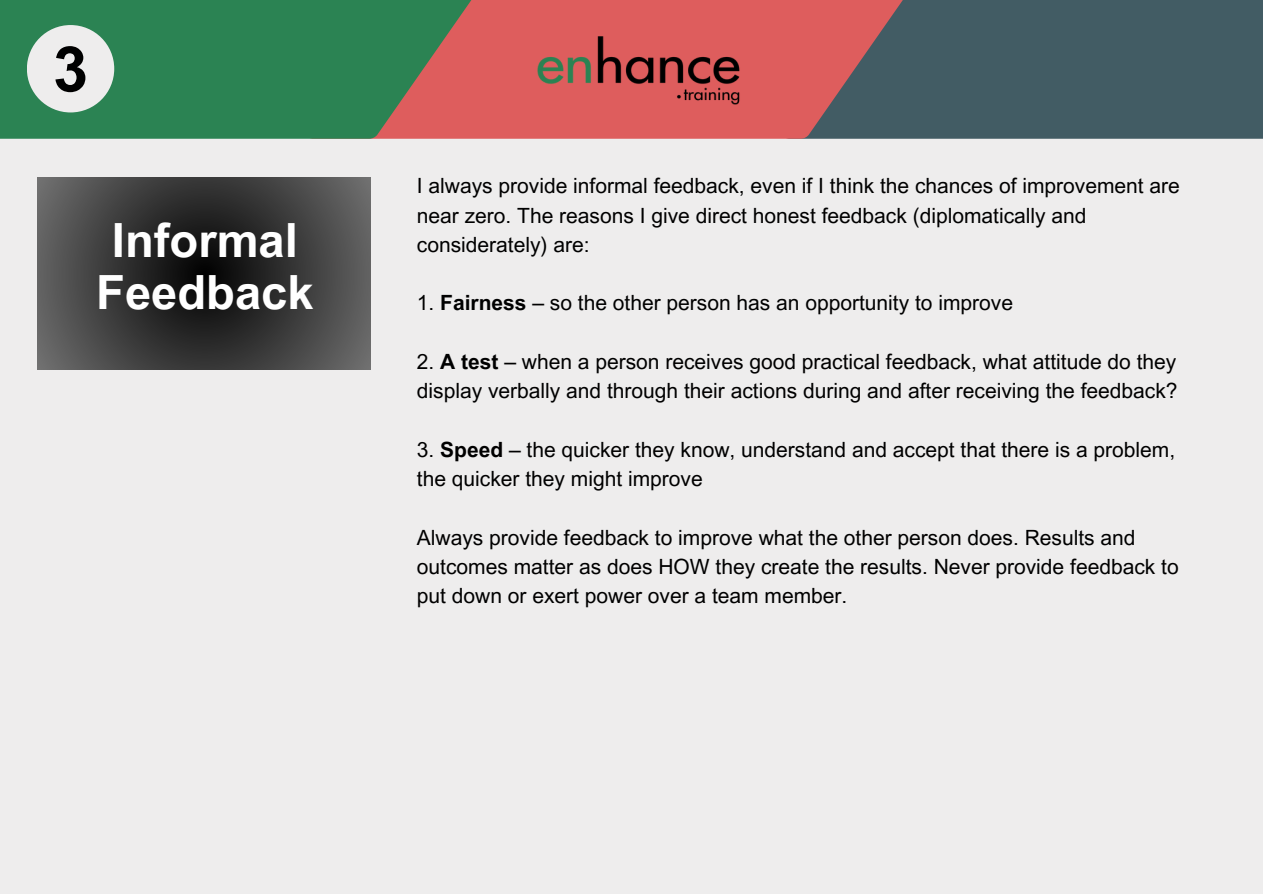
<style>
.page{position:relative;width:1263px;height:894px;background:#fff}
.page>*{position:absolute;margin:0;border:0;box-sizing:border-box;transform-origin:0 0}
.t1{font:700 63px "Arial MT Pro";color:#000}
.t2{font:700 47.1px/51.9px "Arial MT Pro";color:#fff;text-align:center}
.t3{font:21px/29.2px "Arial MT Pro";color:#000}
.s1{font-weight:700}
</style>
<div class="page">
<div style="left:0;top:0;width:1263px;height:893px;background:#eeeded"></div>
<div style="left:973px;top:0;width:290px;height:139px;background:#425c64"></div>
<svg style="left:542px;top:0;width:431px;height:139px;background:#9f5c60"></svg>
<svg style="left:0;top:0;width:542px;height:139px;background:#537a55"></svg>
<img style="left:527px;top:22px;width:222px;height:93px">
<div style="left:27px;top:25px;width:87px;height:87px;background:#eeeded;border-radius:50%"></div>
<svg style="left:38px;top:177px;width:333px;height:193px;background:#3d3d3d"></svg>
<p class="t1" style="left:53px;top:46px;width:37px">3</p>
<p class="t2" style="left:96px;top:220px;width:219px">Informal<br>Feedback</p>
<p class="t3" style="left:417px;top:174px;width:764px">I always provide informal feedback, even if I think the chances of improvement are near zero. The reasons I give direct honest feedback (diplomatically and considerately) are:</p>
<p class="t3" style="left:417px;top:291px;width:598px">1. <span class="s1">Fairness</span> – so the other person has an opportunity to improve</p>
<p class="t3" style="left:417px;top:349px;width:762px">2. <span class="s1">A test</span> – when a person receives good practical feedback, what attitude do they display verbally and through their actions during and after receiving the feedback?</p>
<p class="t3" style="left:417px;top:437px;width:760px">3. <span class="s1">Speed</span> – the quicker they know, understand and accept that there is a problem, the quicker they might improve</p>
<h1 class="t3" style="left:417px;top:525px;width:763px">Always provide feedback to improve what the other person does. Results and outcomes matter as does HOW they create the results. Never provide feedback to put down or exert power over a team member.</h1>
</div>
